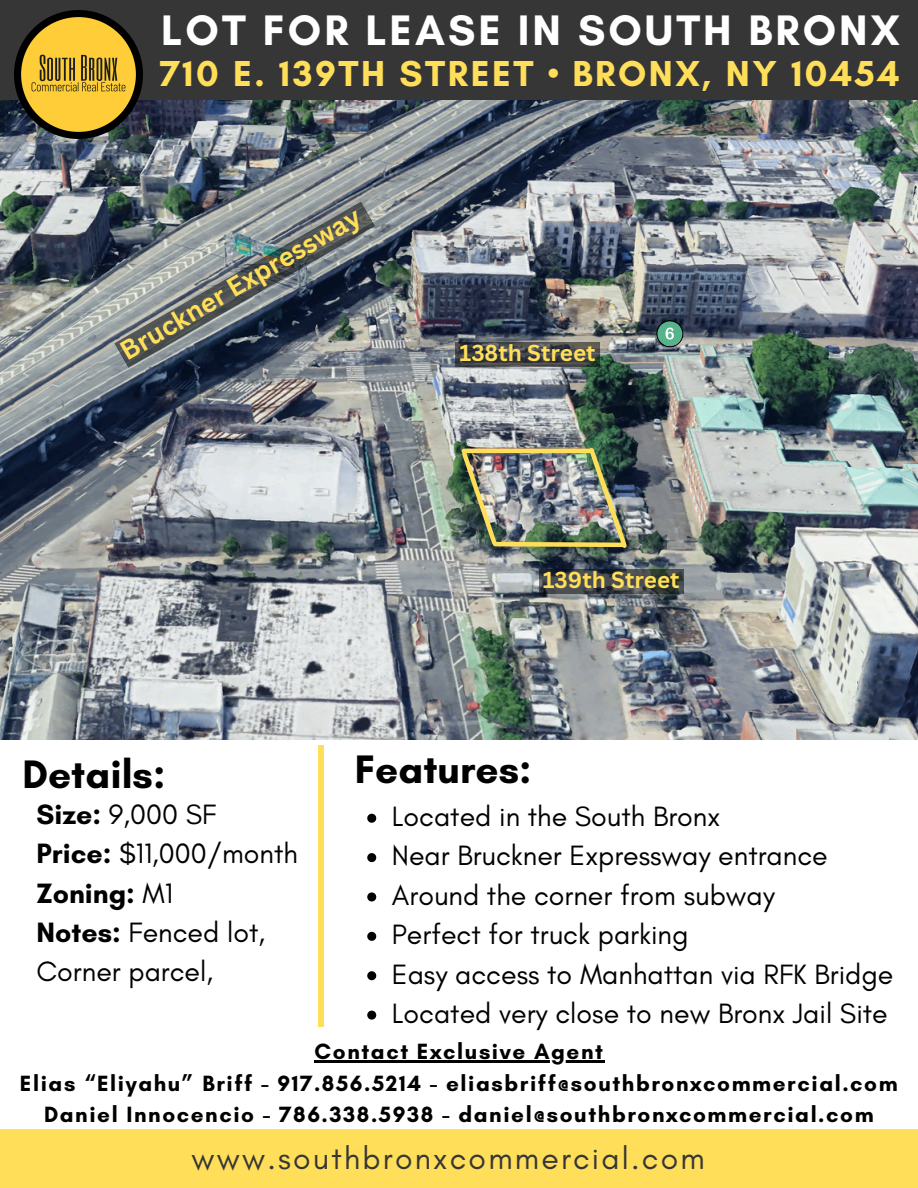
<style>
.page{position:relative;width:918px;height:1188px;background:#fff}
.page>*{position:absolute;margin:0;border:0;box-sizing:border-box;transform-origin:0 0}
.t1{font:700 43.5px "Glacial Indifference";letter-spacing:.07em;color:#fff}
.t2{font:700 40.5px "Glacial Indifference";color:#000}
.t3{font:700 36.75px "Glacial Indifference";letter-spacing:.07em;color:#ffde59}
.t4{font:31.8px "Glacial Indifference";letter-spacing:.07em;color:#363636}
.t5{font:28.5px/39.3px "Glacial Indifference";color:#000}
.t6{font:700 26.25px "Canva Sans";color:#ffde59}
.t7{font:700 22.5px "Glacial Indifference";letter-spacing:.07em;color:#000}
.t8{font:700 22.5px "Canva Sans";color:#ffde59}
.s1{font-weight:700}
</style>
<div class="page">
<hr style="left:319px;top:746px;width:4px;height:281px;background:#ffde59">
<div style="left:0;top:1130px;width:918px;height:58px;background:#ffde59"></div>
<img style="left:0;top:100px;width:918px;height:639px">
<div style="left:0;top:0;width:918px;height:100px;background:#363636"></div>
<svg style="left:114px;top:201px;width:261px;height:167px;background:#687076"></svg>
<svg style="left:539px;top:569px;width:145px;height:25px;background:#3d4244"></svg>
<svg style="left:455px;top:342px;width:145px;height:25px;background:#414446"></svg>
<svg style="left:656px;top:320px;width:27px;height:27px"></svg>
<svg style="left:367px;top:814px;width:9px;height:9px"></svg>
<svg style="left:367px;top:853px;width:9px;height:9px"></svg>
<svg style="left:367px;top:892px;width:9px;height:9px"></svg>
<svg style="left:367px;top:932px;width:9px;height:9px"></svg>
<svg style="left:367px;top:971px;width:9px;height:9px"></svg>
<svg style="left:367px;top:1011px;width:9px;height:9px"></svg>
<svg style="left:315px;top:1061px;width:18px;height:2px"></svg>
<hr style="left:333px;top:1061px;width:272px;height:2px;background:#000">
<img style="left:459px;top:444px;width:171px;height:107px">
<img style="left:15px;top:10px;width:128px;height:128px">
<p class="t1" style="left:161px;top:3px;width:740px">LOT FOR LEASE IN SOUTH BRONX</p>
<p class="t3" style="left:160px;top:51px;width:741px">710 E. 139TH STREET • BRONX, NY 10454</p>
<p class="t6" style="left:113px;top:336px;width:275px;rotate:-30deg">Bruckner Expressway</p>
<p class="t8" style="left:460px;top:337px;width:138px">138th Street</p>
<p class="t8" style="left:543px;top:564px;width:138px">139th Street</p>
<p class="t2" style="left:22px;top:749px;width:145px">Details:</p>
<p class="t5" style="left:37px;top:794px;width:263px"><span class="s1">Size:</span> 9,000 SF<br><span class="s1">Price:</span> $11,000/month<br><span class="s1">Zoning:</span> M1<br><span class="s1">Notes:</span> Fenced lot,<br>Corner parcel,</p>
<h1 class="t2" style="left:355px;top:745px;width:178px">Features:</h1>
<h3 class="t5" style="left:392px;top:796px;width:330px">Located in the South Bronx</h3>
<p class="t5" style="left:392px;top:836px;width:437px">Near Bruckner Expressway entrance</p>
<h5 class="t5" style="left:392px;top:875px;width:384px">Around the corner from subway</h5>
<p class="t5" style="left:392px;top:915px;width:298px">Perfect for truck parking</p>
<p class="t5" style="left:392px;top:954px;width:503px">Easy access to Manhattan via RFK Bridge</p>
<p class="t5" style="left:392px;top:993px;width:497px">Located very close to new Bronx Jail Site</p>
<h6 class="t7" style="left:315px;top:1038px;width:290px">Contact Exclusive Agent</h6>
<h2 class="t7" style="left:20px;top:1070px;width:879px">Elias “Eliyahu” Briff - 917.856.5214 - eliasbriff@southbronxcommercial.com</h2>
<p class="t7" style="left:44px;top:1101px;width:831px">Daniel Innocencio - 786.338.5938 - daniel@southbronxcommercial.com</p>
<h2 class="t4" style="left:192px;top:1139px;width:515px">www.southbronxcommercial.com</h2>
</div>
